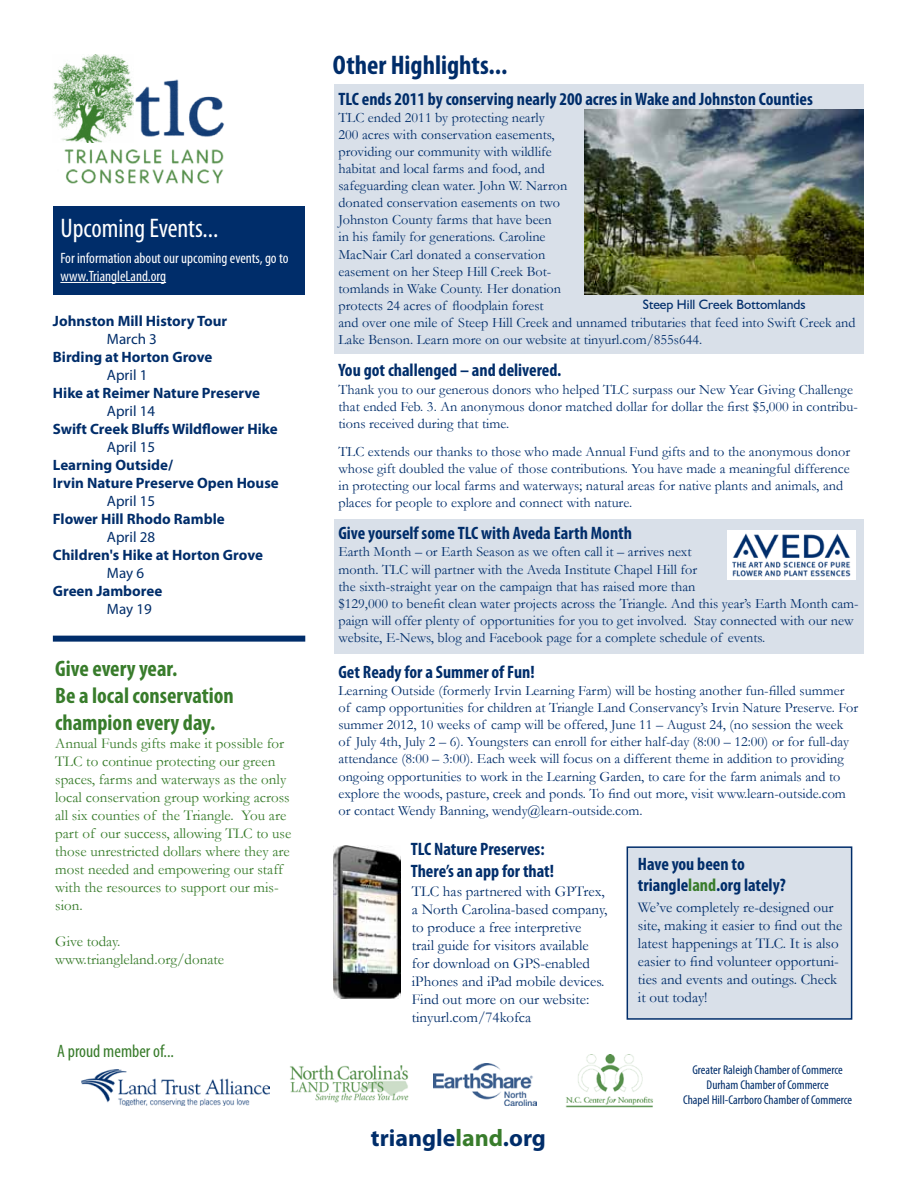
<style>
.page{position:relative;width:918px;height:1188px;background:#fff}
.page>*{position:absolute;margin:0;border:0;box-sizing:border-box;transform-origin:0 0}
.t1{font:700 condensed 27px "Myriad Pro";color:#002d6a}
.t2{font:condensed 27px "Myriad Pro";color:#fff}
.t3{font:700 24px "Myriad Pro";color:#002d6a}
.t4{font:700 condensed 22.5px/27px "Myriad Pro";color:#387c2b}
.t5{font:700 condensed 18px/21.6px "Myriad Pro";color:#002d6a}
.t6{font:condensed 18px "Myriad Pro";color:#387c2b}
.t7{font:15px/18px "Garamond";color:#002d6a}
.t8{font:15px/18px "Garamond";color:#387c2b}
.t9{font:700 15px/18px "Myriad Pro";color:#002d6a}
.t10{font:condensed 15px/18px "Myriad Pro";color:#fff}
.t11{font:15px "Myriad Pro";color:#002d6a}
.t12{font:14.25px/17.1px "Garamond";color:#002d6a}
.t13{font:13.5px "Humanist 521 BT";color:#002d6a}
.t14{font:condensed 12.75px/15.3px "Myriad Pro";color:#002d6a;text-align:center}
.s1{color:#387c2b}
</style>
<div class="page">
<div style="left:334px;top:520px;width:530px;height:134px;background:#d9e0e9"></div>
<div style="left:334px;top:85px;width:530px;height:269px;background:#d9e0e9"></div>
<div style="left:54px;top:206px;width:251px;height:88px;background:#002d6a"></div>
<img style="left:434px;top:1063px;width:102px;height:42px">
<img style="left:290px;top:1065px;width:119px;height:38px">
<hr style="left:60px;top:282px;width:106px;height:1px;background:#fff">
<img style="left:133px;top:79px;width:91px;height:58px">
<img style="left:53px;top:55px;width:80px;height:88px">
<img style="left:64px;top:149px;width:160px;height:35px">
<img style="left:81px;top:1070px;width:189px;height:35px">
<div style="left:53px;top:636px;width:252px;height:6px;background:#002d6a"></div>
<img style="left:565px;top:1054px;width:88px;height:54px">
<img style="left:334px;top:846px;width:66px;height:153px">
<img style="left:584px;top:110px;width:280px;height:184px">
<div style="left:627px;top:846px;width:225px;height:174px;background:#d9e0e9;border:2px solid #002d6a"></div>
<img style="left:727px;top:531px;width:129px;height:49px">
<h1 class="t2" style="left:60px;top:212px;width:159px">Upcoming Events...</h1>
<p class="t10" style="left:60px;top:249px;width:230px">For information about our upcoming events, go to www.TriangleLand.org</p>
<p class="t9" style="left:53px;top:311px;width:176px">Johnston Mill History Tour</p>
<p class="t11" style="left:107px;top:330px;width:52px">March 3</p>
<p class="t9" style="left:53px;top:347px;width:161px">Birding at Horton Grove</p>
<p class="t11" style="left:107px;top:366px;width:42px">April 1</p>
<p class="t9" style="left:53px;top:383px;width:209px">Hike at Reimer Nature Preserve</p>
<p class="t11" style="left:107px;top:402px;width:50px">April 14</p>
<p class="t9" style="left:53px;top:419px;width:226px">Swift Creek Bluffs Wildflower Hike</p>
<p class="t11" style="left:107px;top:438px;width:50px">April 15</p>
<p class="t9" style="left:53px;top:455px;width:227px">Learning Outside/<br>Irvin Nature Preserve Open House</p>
<p class="t11" style="left:107px;top:492px;width:50px">April 15</p>
<p class="t9" style="left:53px;top:509px;width:173px">Flower Hill Rhodo Ramble</p>
<p class="t11" style="left:107px;top:528px;width:50px">April 28</p>
<p class="t9" style="left:53px;top:545px;width:212px">Children's Hike at Horton Grove</p>
<p class="t11" style="left:107px;top:564px;width:39px">May 6</p>
<p class="t9" style="left:53px;top:581px;width:111px">Green Jamboree</p>
<p class="t11" style="left:107px;top:600px;width:46px">May 19</p>
<h3 class="t4" style="left:55px;top:655px;width:180px">Give every year.<br>Be a local conservation champion every day.</h3>
<p class="t8" style="left:55px;top:734px;width:238px">Annual Funds gifts make it possible for TLC to continue protecting our green spaces, farms and waterways as the only local conservation group working across all six counties of the Triangle. You are part of our success, allowing TLC to use those unrestricted dollars where they are most needed and empowering our staff with the resources to support our mis&shy;sion.</p>
<p class="t8" style="left:55px;top:932px;width:170px">Give today. www.triangleland.org/donate</p>
<p class="t6" style="left:57px;top:1040px;width:118px">A proud member of...</p>
<h1 class="t1" style="left:333px;top:48px;width:176px">Other Highlights...</h1>
<p class="t5" style="left:338px;top:87px;width:476px">TLC ends 2011 by conserving nearly 200 acres in Wake and Johnston Counties</p>
<p class="t12" style="left:338px;top:108px;width:519px">TLC ended 2011 by protecting nearly<br>200 acres with conservation easements,<br>providing our community with wildlife<br>habitat and local farms and food, and<br>safeguarding clean water. John W. Narron<br>donated conservation easements on two<br>Johnston County farms that have been<br>in his family for generations. Caroline<br>MacNair Carl donated a conservation<br>easement on her Steep Hill Creek Bot-<br>tomlands in Wake County. Her donation<br>protects 24 acres of floodplain forest<br>and over one mile of Steep Hill Creek and unnamed tributaries that feed into Swift Creek and Lake Benson. Learn more on our website at tinyurl.com/855s644.</p>
<p class="t5" style="left:338px;top:359px;width:225px">You got challenged – and delivered.</p>
<p class="t12" style="left:338px;top:380px;width:521px">Thank you to our generous donors who helped TLC surpass our New Year Giving Challenge that ended Feb. 3. An anonymous donor matched dollar for dollar the first $5,000 in contribu&shy;tions received during that time.</p>
<p class="t12" style="left:338px;top:442px;width:513px">TLC extends our thanks to those who made Annual Fund gifts and to the anonymous donor whose gift doubled the value of those contributions. You have made a meaningful difference in protecting our local farms and waterways; natural areas for native plants and animals, and places for people to explore and connect with nature.</p>
<p class="t5" style="left:338px;top:522px;width:295px">Give yourself some TLC with Aveda Earth Month</p>
<p class="t12" style="left:338px;top:543px;width:522px">Earth Month – or Earth Season as we often call it – arrives next<br>month. TLC will partner with the Aveda Institute Chapel Hill for<br>the sixth-straight year on the campaign that has raised more than<br>$129,000 to benefit clean water projects across the Triangle. And this year’s Earth Month cam&shy;paign will offer plenty of opportunities for you to get involved. Stay connected with our new website, E-News, blog and Facebook page for a complete schedule of events.</p>
<p class="t5" style="left:338px;top:661px;width:198px">Get Ready for a Summer of Fun!</p>
<p class="t12" style="left:338px;top:682px;width:521px">Learning Outside (formerly Irvin Learning Farm) will be hosting another fun-filled summer of camp opportunities for children at Triangle Land Conservancy’s Irvin Nature Preserve. For summer 2012, 10 weeks of camp will be offered, June 11 – August 24, (no session the week of July 4th, July 2 – 6). Youngsters can enroll for either half-day (8:00 – 12:00) or for full-day attendance (8:00 – 3:00). Each week will focus on a different theme in addition to providing ongoing opportunities to work in the Learning Garden, to care for the farm animals and to explore the woods, pasture, creek and ponds. To find out more, visit www.learn-outside.com or contact Wendy Banning, wendy@learn-outside.com.</p>
<p class="t13" style="left:643px;top:296px;width:164px">Steep Hill Creek Bottomlands</p>
<p class="t5" style="left:411px;top:838px;width:145px">TLC Nature Preserves:<br>There’s an app for that!</p>
<p class="t7" style="left:412px;top:881px;width:197px">TLC has partnered with GPTrex, a North Carolina-based company, to produce a free interpretive trail guide for visitors available for download on GPS-enabled iPhones and iPad mobile devices.<br>Find out more on our website: tinyurl.com/74kofca</p>
<h2 class="t3" style="left:371px;top:1123px;width:177px">triangle<span class="s1">land</span>.org</h2>
<p class="t5" style="left:638px;top:852px;width:149px">Have you been to triangle<span class="s1">land</span>.org lately?</p>
<p class="t7" style="left:638px;top:898px;width:206px">We’ve completely re-designed our site, making it easier to find out the latest happenings at TLC. It is also easier to find volunteer opportuni&shy;ties and events and outings. Check it out today!</p>
<p class="t14" style="left:683px;top:1062px;width:171px">Greater Raleigh Chamber of Commerce<br>Durham Chamber of Commerce<br>Chapel Hill-Carrboro Chamber of Commerce</p>
</div>
